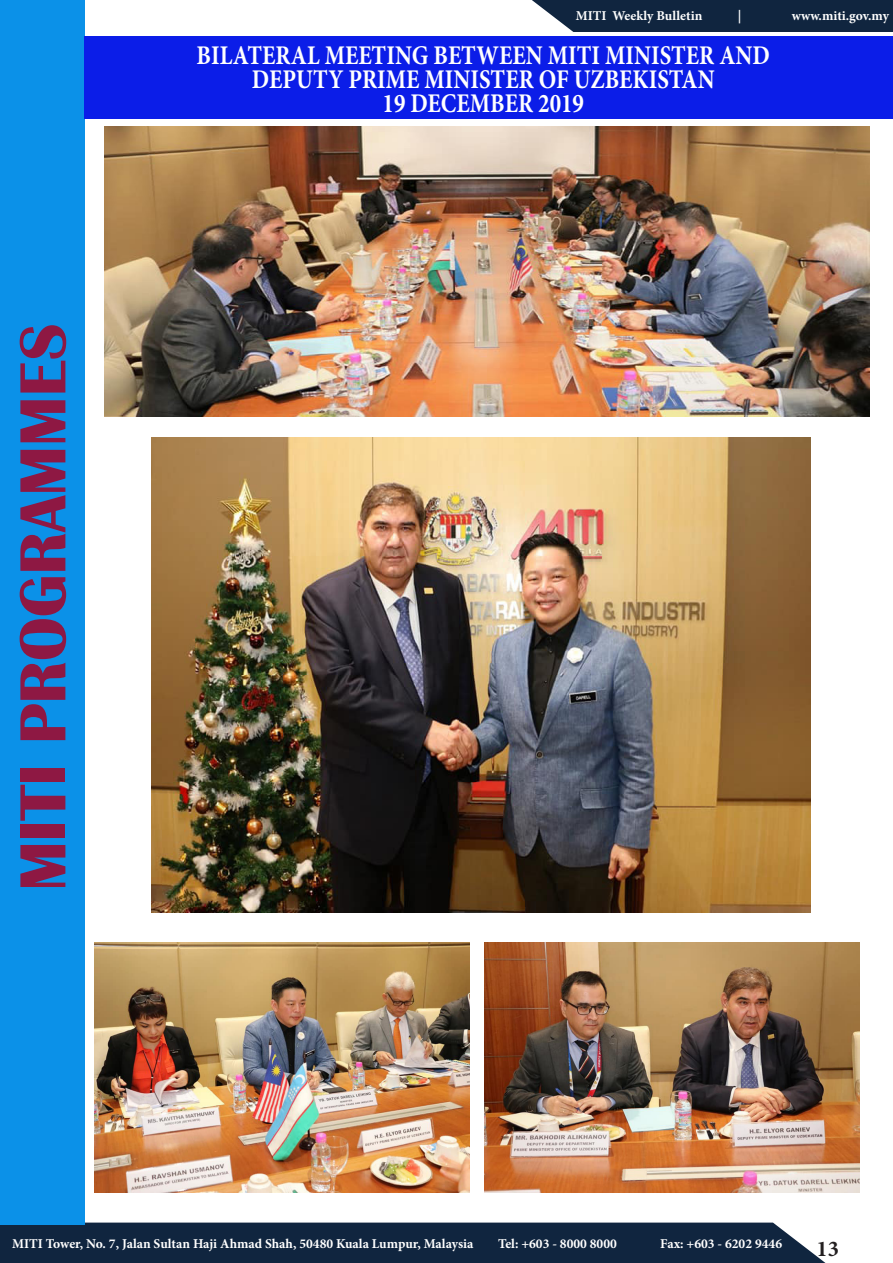
<style>
.page{position:relative;width:893px;height:1263px;background:#fff}
.page>*{position:absolute;margin:0;border:0;box-sizing:border-box;transform-origin:0 0}
.t1{font:700 67.5px "Britannic";color:#8e1843}
.t2{font:700 30px "Minion Pro";color:#fff;scale:.9 1}
.t3{font:700 27px "Minion Pro";color:#fff;scale:.85 1}
.t4{font:700 22.5px "Minion Pro";color:#231f20}
.t5{font:700 13.5px "Minion Pro";color:#fff}
</style>
<div class="page">
<div style="left:0;top:1222px;width:826px;height:41px;background:#10253f"></div>
<div style="left:532px;top:0;width:361px;height:31px;background:#10253f"></div>
<div style="left:0;top:0;width:85px;height:1224px;background:#0b91e8"></div>
<img style="left:151px;top:437px;width:659px;height:476px">
<img style="left:484px;top:942px;width:375px;height:251px">
<img style="left:95px;top:942px;width:375px;height:251px">
<img style="left:104px;top:126px;width:765px;height:291px">
<div style="left:85px;top:36px;width:808px;height:83px;background:#0b1de8"></div>
<p class="t5" style="left:576px;top:6px;width:128px">MITI Weekly Bulletin</p>
<p class="t5" style="left:738px;top:6px;width:5px">|</p>
<p class="t5" style="left:792px;top:6px;width:99px">www.miti.gov.my</p>
<p class="t1" style="left:5px;top:891px;width:569px;rotate:-90deg">MITI PROGRAMMES</p>
<p class="t3" style="left:197px;top:36px;width:676px">BILATERAL MEETING BETWEEN MITI MINISTER AND</p>
<p class="t2" style="left:317px;top:38px;width:207px">19 October 2019</p>
<p class="t3" style="left:252px;top:60px;width:546px">DEPUTY PRIME MINISTER OF UZBEKISTAN</p>
<p class="t3" style="left:382px;top:84px;width:239px">19 DECEMBER 2019</p>
<p class="t5" style="left:12px;top:1234px;width:463px">MITI Tower, No. 7, Jalan Sultan Haji Ahmad Shah, 50480 Kuala Lumpur, Malaysia</p>
<p class="t5" style="left:498px;top:1234px;width:120px">Tel: +603 - 8000 8000</p>
<p class="t5" style="left:660px;top:1234px;width:123px">Fax: +603 - 6202 9446</p>
<h3 class="t4" style="left:816px;top:1232px;width:24px">13</h3>
</div>
